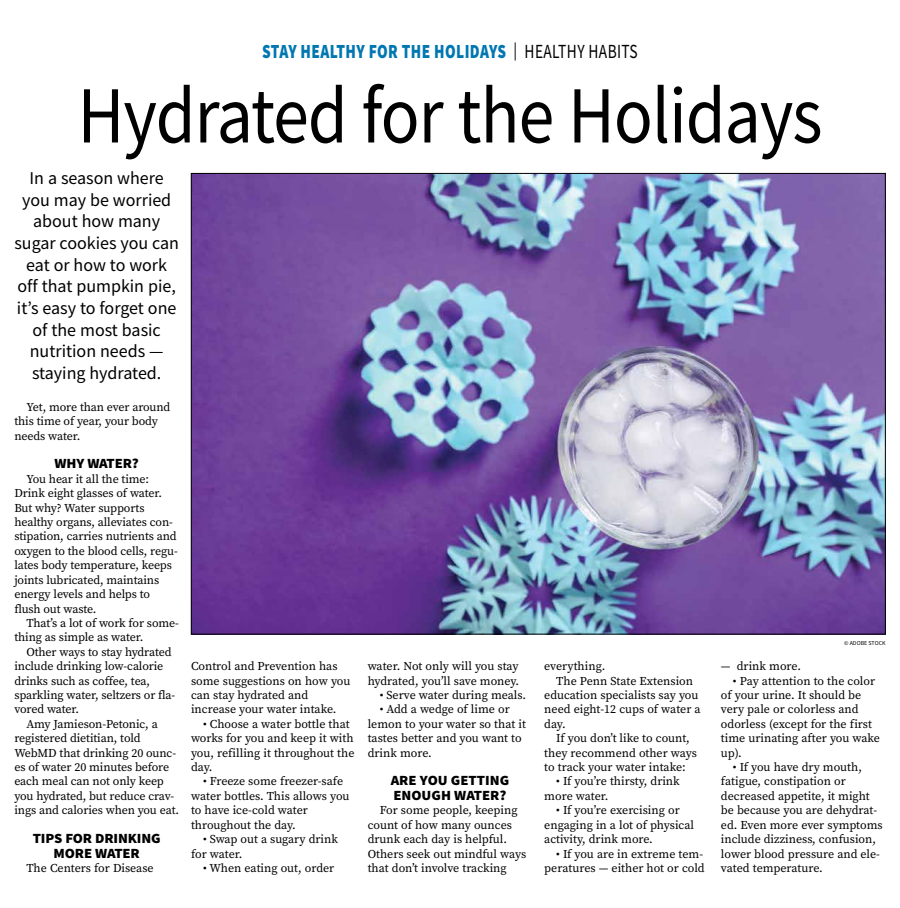
<style>
.page{position:relative;width:900px;height:908px;background:#fff}
.page>*{position:absolute;margin:0;border:0;box-sizing:border-box;transform-origin:0 0}
.t1{font:81px "Source Sans Pro";letter-spacing:-.015em;color:#000;scale:.89 1}
.t2{font:900 20px "Source Sans Pro";letter-spacing:.025em;color:#0077b1;scale:.77 1}
.t3{font:18px/21.6px "Source Sans Pro";color:#000;text-align:center}
.t4{font:900 14px/14.4px "Source Sans Pro";letter-spacing:-.01em;color:#000;text-align:center;scale:1.05 1}
.t5{font:12px/14.4px "Source Serif Pro";letter-spacing:-.01em;color:#000}
.t6{font:6px "Source Sans Pro";color:#000}
.s1{font-weight:400;font-size:18px;color:#000}
.s2{font-weight:400;color:#000}
</style>
<div class="page">
<img style="left:193px;top:175px;width:691px;height:457px">
<h2 class="t2" style="left:262px;top:38px;width:489px">STAY HEALTHY FOR THE HOLIDAYS <span class="s1">|</span> <span class="s2">HEALTHY HABITS</span></h2>
<h1 class="t1" style="left:78px;top:64px;width:839px">Hydrated for the Holidays</h1>
<h3 class="t3" style="left:14px;top:167px;width:166px">In a season where you may be worried about how many sugar cookies you can eat or how to work off that pumpkin pie, it’s easy to forget one of the most basic nutrition needs — staying hydrated.</h3>
<p class="t5" style="left:14px;top:399px;width:158px;text-indent:12px">Yet, more than ever around this time of year, your body needs water.</p>
<p class="t4" style="left:55px;top:456px;width:82px">WHY WATER?</p>
<p class="t5" style="left:14px;top:471px;width:165px;text-indent:12px">You hear it all the time:<br>Drink eight glasses of water.<br>But why? Water supports healthy organs, alleviates con&shy;stipation, carries nutrients and oxygen to the blood cells, regu&shy;lates body temperature, keeps joints lubricated, maintains energy levels and helps to flush out waste.</p>
<p class="t5" style="left:14px;top:615px;width:166px;text-indent:12px">That’s a lot of work for some&shy;thing as simple as water.</p>
<p class="t5" style="left:14px;top:644px;width:162px;text-indent:12px">Other ways to stay hydrated include drinking low-calorie drinks such as coffee, tea, sparkling water, seltzers or fla&shy;vored water.</p>
<p class="t5" style="left:14px;top:716px;width:166px;text-indent:12px">Amy Jamieson-Petonic, a registered dietitian, told<br>WebMD that drinking 20 ounc&shy;es of water 20 minutes before each meal can not only keep you hydrated, but reduce crav&shy;ings and calories when you eat.</p>
<p class="t4" style="left:33px;top:830px;width:123px">TIPS FOR DRINKING<br>MORE WATER</p>
<p class="t5" style="left:26px;top:860px;width:129px">The Centers for Disease</p>
<p class="t5" style="left:191px;top:658px;width:161px">Control and Prevention has some suggestions on how you can stay hydrated and increase your water intake.</p>
<p class="t5" style="left:191px;top:716px;width:165px;text-indent:12px">• Choose a water bottle that works for you and keep it with you, refilling it throughout the day.</p>
<p class="t5" style="left:191px;top:774px;width:160px;text-indent:12px">• Freeze some freezer-safe water bottles. This allows you to have ice-cold water throughout the day.</p>
<p class="t5" style="left:191px;top:831px;width:148px;text-indent:12px">• Swap out a sugary drink for water.</p>
<p class="t5" style="left:203px;top:860px;width:133px">• When eating out, order</p>
<p class="t5" style="left:368px;top:658px;width:153px">water. Not only will you stay hydrated, you’ll save money.</p>
<p class="t5" style="left:380px;top:687px;width:148px">• Serve water during meals.</p>
<p class="t5" style="left:368px;top:702px;width:160px;text-indent:12px">• Add a wedge of lime or lemon to your water so that it tastes better and you want to drink more.</p>
<p class="t4" style="left:391px;top:773px;width:114px;text-align:left">ARE YOU GETTING<br>ENOUGH WATER?</p>
<p class="t5" style="left:368px;top:802px;width:160px;text-indent:12px">For some people, keeping count of how many ounces drunk each day is helpful.<br>Others seek out mindful ways that don’t involve tracking</p>
<p class="t5" style="left:544px;top:658px;width:63px">everything.</p>
<p class="t5" style="left:556px;top:673px;width:138px">The Penn State Extension</p>
<p class="t5" style="left:544px;top:687px;width:156px">education specialists say you</p>
<p class="t5" style="left:544px;top:702px;width:158px">need eight-12 cups of water a</p>
<p class="t5" style="left:544px;top:716px;width:23px">day.</p>
<p class="t5" style="left:556px;top:730px;width:135px">If you don’t like to count,</p>
<p class="t5" style="left:544px;top:745px;width:154px">they recommend other ways</p>
<p class="t5" style="left:544px;top:759px;width:143px">to track your water intake:</p>
<p class="t5" style="left:544px;top:774px;width:137px;text-indent:12px">• If you’re thirsty, drink more water.</p>
<p class="t5" style="left:544px;top:802px;width:151px;text-indent:12px">• If you’re exercising or engaging in a lot of physical activity, drink more.</p>
<p class="t5" style="left:544px;top:846px;width:162px;text-align:right">• If you are in extreme tem&shy;peratures — either hot or cold</p>
<p class="t6" style="left:844px;top:639px;width:43px">© ADOBE STOCK</p>
<p class="t5" style="left:721px;top:658px;width:81px">— drink more.</p>
<p class="t5" style="left:721px;top:673px;width:161px;text-indent:12px">• Pay attention to the color of your urine. It should be very pale or colorless and odorless (except for the first time urinating after you wake up).</p>
<p class="t5" style="left:721px;top:759px;width:163px;text-indent:12px">• If you have dry mouth, fatigue, constipation or decreased appetite, it might be because you are dehydrat&shy;ed. Even more ever symptoms include dizziness, confusion, lower blood pressure and ele&shy;vated temperature.</p>
</div>
